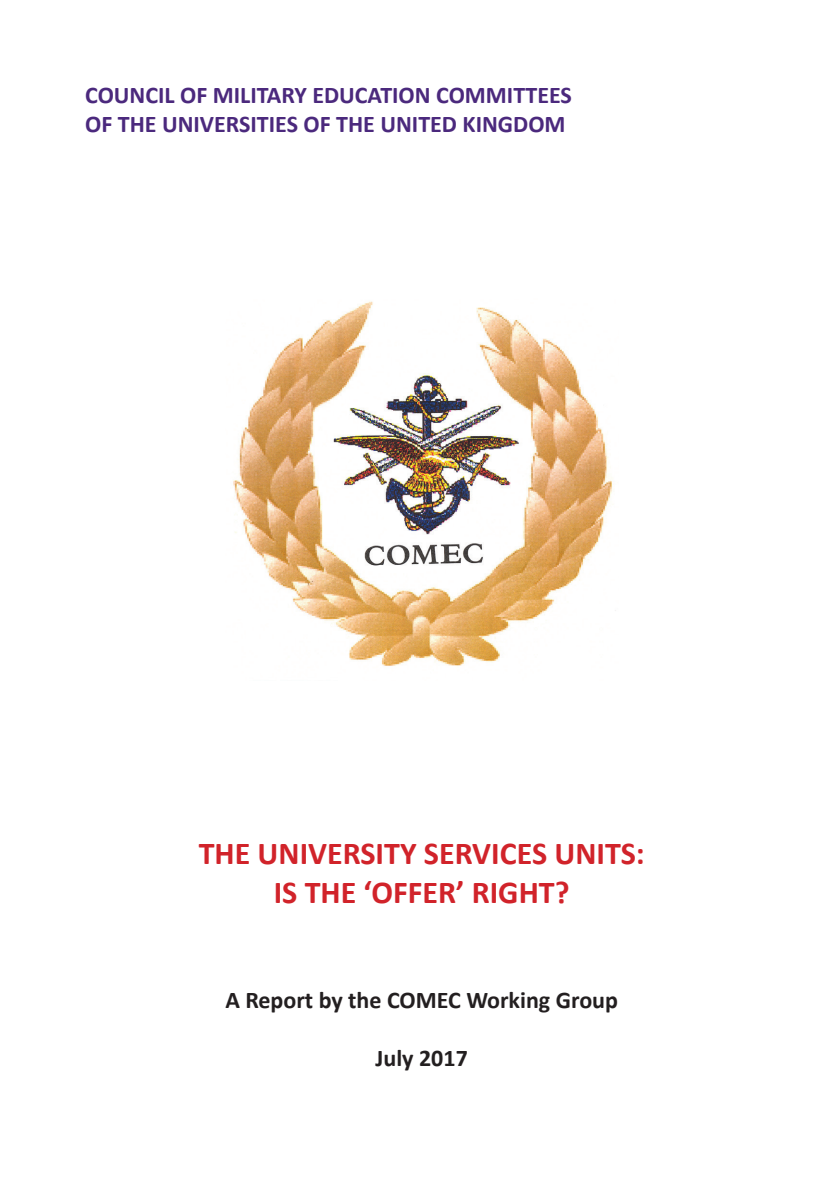
<style>
.page{position:relative;width:840px;height:1191px;background:#fff}
.page>*{position:absolute;margin:0;border:0;box-sizing:border-box;transform-origin:0 0}
.t1{font:700 32px/38.4px "Calibri";color:#d1232a;text-align:center}
.t2{font:700 24px/28.8px "Calibri";color:#4b297d}
.t3{font:700 24px "Calibri";color:#231f20}
</style>
<div class="page">
<img style="left:233px;top:301px;width:383px;height:365px">
<p class="t2" style="left:85px;top:80px;width:488px">COUNCIL OF MILITARY EDUCATION COMMITTEES<br>OF THE UNIVERSITIES OF THE UNITED KINGDOM</p>
<h1 class="t1" style="left:198px;top:834px;width:447px">THE UNIVERSITY SERVICES UNITS:<br>IS THE ‘OFFER’ RIGHT?</h1>
<p class="t3" style="left:225px;top:983px;width:394px">A Report by the COMEC Working Group</p>
<p class="t3" style="left:375px;top:1041px;width:94px">July 2017</p>
</div>
